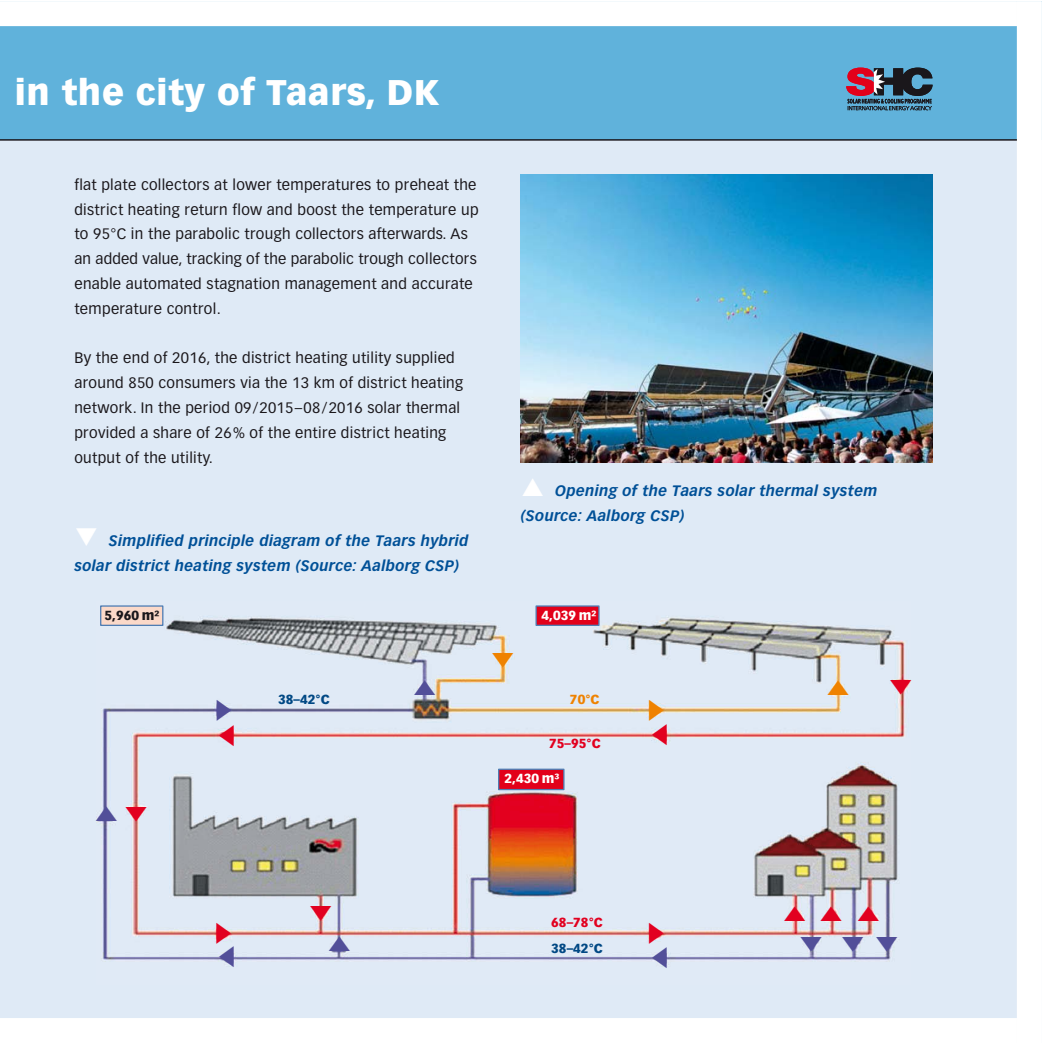
<style>
.page{position:relative;width:1043px;height:1043px;background:#fff}
.page>*{position:absolute;margin:0;border:0;box-sizing:border-box;transform-origin:0 0}
.t1{font:900 35px "Vectora LH";letter-spacing:.02em;color:#fff}
.t2{font:14.88px/24.8px "Vectora LH";letter-spacing:.025em;color:#1a171b}
.t3{font:italic 700 14.88px/24.8px "Vectora LH";letter-spacing:.015em;color:#005097}
.t4{font:900 12.95px "Vectora LH";letter-spacing:.005em;color:#fff}
.t5{font:900 12.95px "Vectora LH";letter-spacing:.005em;color:#004884}
.t6{font:900 12.95px "Vectora LH";letter-spacing:.005em;color:#e2001f}
.t7{font:900 12.95px "Vectora LH";color:#1a171b}
.t8{font:900 12.95px "Vectora LH";color:#ef8200}
.s1{color:#fff}
</style>
<div class="page">
<div style="left:0;top:1px;width:1042px;height:1042px;background:#dfeaf6"></div>
<div style="left:1017px;top:1px;width:25px;height:1042px;background:#fff"></div>
<div style="left:0;top:1018px;width:1017px;height:25px;background:#fff"></div>
<div style="left:0;top:1px;width:1042px;height:139px;background:#60b2db"></div>
<div style="left:0;top:1px;width:1017px;height:25px;background:#fff"></div>
<div style="left:1017px;top:1px;width:25px;height:139px;background:#fff"></div>
<hr style="left:0;top:140px;width:1017px;height:1px;background:#1a171b">
<svg style="left:846px;top:68px;width:87px;height:42px"></svg>
<img style="left:97px;top:605px;width:812px;height:357px">
<div style="left:535px;top:605px;width:65px;height:21px;background:#e2001a;border:1px solid #4f7db3"></div>
<div style="left:498px;top:769px;width:67px;height:21px;background:#e2001a;border:1px solid #4f7db3"></div>
<div style="left:100px;top:605px;width:63px;height:21px;background:#fbd9c9;border:1px solid #4f7db3"></div>
<img style="left:521px;top:175px;width:412px;height:288px">
<svg style="left:96px;top:807px;width:21px;height:14px"></svg>
<svg style="left:414px;top:680px;width:21px;height:15px"></svg>
<svg style="left:492px;top:653px;width:21px;height:14px"></svg>
<svg style="left:828px;top:680px;width:21px;height:15px"></svg>
<svg style="left:217px;top:700px;width:17px;height:46px"></svg>
<svg style="left:649px;top:700px;width:18px;height:45px"></svg>
<svg style="left:329px;top:937px;width:21px;height:14px"></svg>
<svg style="left:649px;top:923px;width:18px;height:42px"></svg>
<svg style="left:801px;top:937px;width:21px;height:15px"></svg>
<svg style="left:842px;top:937px;width:21px;height:15px"></svg>
<svg style="left:876px;top:937px;width:21px;height:15px"></svg>
<svg style="left:216px;top:923px;width:18px;height:42px"></svg>
<svg style="left:126px;top:807px;width:21px;height:14px"></svg>
<svg style="left:310px;top:906px;width:21px;height:15px"></svg>
<svg style="left:890px;top:680px;width:21px;height:15px"></svg>
<svg style="left:784px;top:907px;width:21px;height:14px"></svg>
<svg style="left:821px;top:907px;width:21px;height:14px"></svg>
<svg style="left:858px;top:907px;width:21px;height:14px"></svg>
<h1 class="t1" style="left:15px;top:79px;width:426px">in the city of Taars, DK</h1>
<p class="t2" style="left:74px;top:174px;width:406px">flat plate col lec tors at lower tem per a tures to pre heat the dis trict heat ing re turn flow and boost the tem per a ture up to 95°C in the par a bolic trough col lec tors af ter wards. As an added value, track ing of the par a bolic trough col lec tors en able au to mated stag na tion man age ment and ac cu rate tem per a ture con trol.</p>
<p class="t2" style="left:74px;top:347px;width:390px">By the end of 2016, the dis trict heat ing util ity supplied around 850 con sum ers via the 13 km of dis trict heat ing net work. In the pe riod 09/2015–08/2016 so lar ther mal pro vided a share of 26% of the en tire dis trict heat ing output of the util ity.</p>
<p class="t3" style="left:74px;top:530px;width:396px"><span class="s1">❑</span> Sim pli fied prin ci ple di a gram of the Taars hy brid so lar dis trict heat ing sys tem (Source: Aalborg CSP)</p>
<p class="t7" style="left:104px;top:610px;width:57px">5,960 m²</p>
<p class="t3" style="left:521px;top:480px;width:358px;text-indent:34px">Open ing of the Taars so lar ther mal system (Source: Aalborg CSP)</p>
<p class="t4" style="left:541px;top:610px;width:57px">4,039 m²</p>
<p class="t5" style="left:278px;top:695px;width:53px">38–42°C</p>
<p class="t8" style="left:570px;top:695px;width:31px">70°C</p>
<p class="t6" style="left:549px;top:739px;width:53px">75–95°C</p>
<p class="t4" style="left:504px;top:774px;width:57px">2,430 m³</p>
<p class="t6" style="left:551px;top:917px;width:53px">68–78°C</p>
<p class="t5" style="left:551px;top:944px;width:53px">38–42°C</p>
</div>
